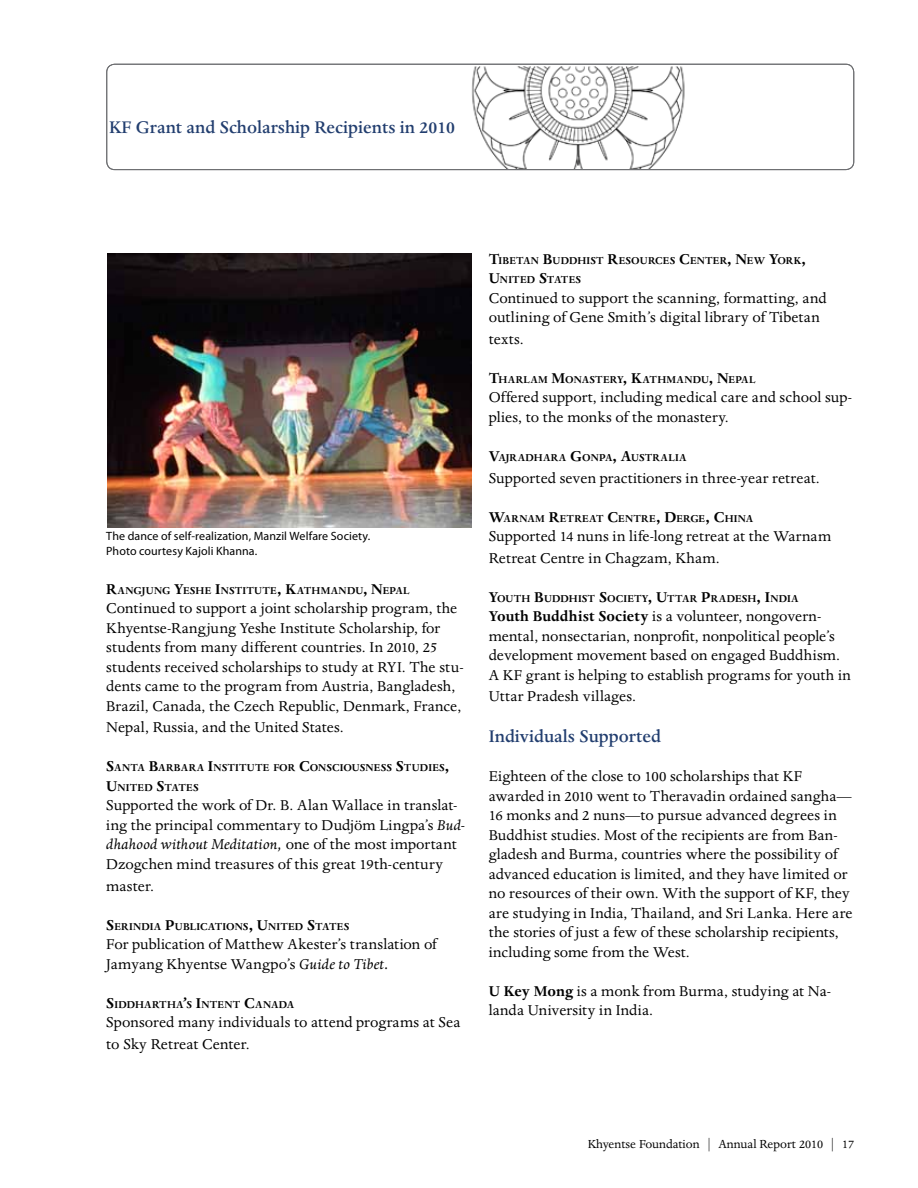
<style>
.page{position:relative;width:918px;height:1188px;background:#fff}
.page>*{position:absolute;margin:0;border:0;box-sizing:border-box;transform-origin:0 0}
.t1{font:500 19.5px "Dante";color:#223e6f}
.t2{font:16.5px/19.5px "Dante";letter-spacing:.005em;color:#000}
.t3{font:13.5px "Dante";color:#000}
.t4{font:12px/15px "Myriad Pro";letter-spacing:.01em;color:#000}
.t5{font:700 11.55px/19.5px "Dante";letter-spacing:.02em;color:#000}
.s1{font-size:16.5px}
.s2{font-style:italic}
.s3{font-weight:700}
</style>
<div class="page">
<div style="left:106px;top:64px;width:748px;height:106px;border:1px solid #6d6e71;border-radius:8px"></div>
<img style="left:107px;top:254px;width:365px;height:273px">
<img style="left:466px;top:66px;width:225px;height:103px">
<p class="t1" style="left:109px;top:116px;width:347px">KF Grant and Scholarship Recipients in 2010</p>
<p class="t4" style="left:106px;top:529px;width:266px">The dance of self-realization, Manzil Welfare Society.<br>Photo courtesy Kajoli Khanna.</p>
<p class="t5" style="left:106px;top:581px;width:305px"><span class="s1">R</span>ANGJUNG <span class="s1">Y</span>ESHE <span class="s1">I</span>NSTITUTE<span class="s1">, K</span>ATHMANDU<span class="s1">, N</span>EPAL</p>
<p class="t2" style="left:106px;top:599px;width:359px">Continued to support a joint scholarship program, the Khyentse-Rangjung Yeshe Institute Scholarship, for students from many different countries. In 2010, 25 students received scholarships to study at RYI. The stu&shy;dents came to the program from Austria, Bangladesh, Brazil, Canada, the Czech Republic, Denmark, France,</p>
<p class="t2" style="left:106px;top:718px;width:239px">Nepal, Russia, and the United States.</p>
<p class="t5" style="left:106px;top:758px;width:345px"><span class="s1">S</span>ANTA <span class="s1">B</span>ARBARA <span class="s1">I</span>NSTITUTE FOR <span class="s1">C</span>ONSCIOUSNESS <span class="s1">S</span>TUDIES<span class="s1">,<br>U</span>NITED <span class="s1">S</span>TATES</p>
<p class="t2" style="left:106px;top:796px;width:360px">Supported the work of Dr. B. Alan Wallace in translat&shy;ing the principal commentary to Dudjöm Lingpa’s <span class="s2">Bud&shy;dhahood without Meditation,</span> one of the most important Dzogchen mind treasures of this great 19th-century</p>
<p class="t2" style="left:106px;top:876px;width:49px">master.</p>
<p class="t5" style="left:106px;top:917px;width:245px"><span class="s1">S</span>ERINDIA <span class="s1">P</span>UBLICATIONS<span class="s1">, U</span>NITED <span class="s1">S</span>TATES</p>
<p class="t2" style="left:106px;top:935px;width:332px">For publication of Matthew Akester’s translation of<br>Jamyang Khyentse Wangpo’s <span class="s2">Guide to Tibet.</span></p>
<p class="t5" style="left:106px;top:995px;width:190px"><span class="s1">S</span>IDDHARTHA<span class="s1">’</span>S <span class="s1">I</span>NTENT <span class="s1">C</span>ANADA</p>
<p class="t2" style="left:106px;top:1012px;width:356px;line-height:21.6px">Sponsored many individuals to attend programs at Sea to Sky Retreat Center.</p>
<p class="t5" style="left:489px;top:251px;width:319px"><span class="s1">T</span>IBETAN <span class="s1">B</span>UDDHIST <span class="s1">R</span>ESOURCES <span class="s1">C</span>ENTER<span class="s1">, N</span>EW <span class="s1">Y</span>ORK<span class="s1">,<br>U</span>NITED <span class="s1">S</span>TATES</p>
<p class="t2" style="left:489px;top:289px;width:339px">Continued to support the scanning, formatting, and outlining of Gene Smith’s digital library of Tibetan</p>
<p class="t2" style="left:489px;top:330px;width:36px">texts.</p>
<p class="t5" style="left:489px;top:370px;width:268px"><span class="s1">T</span>HARLAM <span class="s1">M</span>ONASTERY<span class="s1">, K</span>ATHMANDU<span class="s1">, N</span>EPAL</p>
<p class="t2" style="left:489px;top:388px;width:365px">Offered support, including medical care and school sup&shy;plies, to the monks of the monastery.</p>
<p class="t5" style="left:489px;top:448px;width:199px"><span class="s1">V</span>AJRADHARA <span class="s1">G</span>ONPA<span class="s1">, A</span>USTRALIA</p>
<p class="t2" style="left:489px;top:468px;width:332px">Supported seven practitioners in three-year retreat.</p>
<p class="t5" style="left:489px;top:509px;width:266px"><span class="s1">W</span>ARNAM <span class="s1">R</span>ETREAT <span class="s1">C</span>ENTRE<span class="s1">, D</span>ERGE<span class="s1">, C</span>HINA</p>
<p class="t2" style="left:489px;top:526px;width:344px;line-height:21.6px">Supported 14 nuns in life-long retreat at the Warnam<br>Retreat Centre in Chagzam, Kham.</p>
<p class="t5" style="left:489px;top:589px;width:311px"><span class="s1">Y</span>OUTH <span class="s1">B</span>UDDHIST <span class="s1">S</span>OCIETY<span class="s1">, U</span>TTAR <span class="s1">P</span>RADESH<span class="s1">, I</span>NDIA</p>
<p class="t2" style="left:489px;top:607px;width:364px"><span class="s3">Youth Buddhist Society</span> is a volunteer, nongovern&shy;mental, nonsectarian, nonprofit, nonpolitical people’s development movement based on engaged Buddhism.<br>A KF grant is helping to establish programs for youth in</p>
<p class="t2" style="left:489px;top:687px;width:149px">Uttar Pradesh villages.</p>
<p class="t1" style="left:489px;top:726px;width:174px">Individuals Supported</p>
<p class="t2" style="left:489px;top:767px;width:365px">Eighteen of the close to 100 scholarships that KF awarded in 2010 went to Theravadin ordained sangha— 16 monks and 2 nuns—to pursue advanced degrees in Buddhist studies. Most of the recipients are from Ban&shy;gladesh and Burma, countries where the possibility of advanced education is limited, and they have limited or no resources of their own. With the support of KF, they are studying in India, Thailand, and Sri Lanka. Here are the stories of just a few of these scholarship recipients, including some from the West.</p>
<p class="t2" style="left:489px;top:982px;width:344px"><span class="s3">U Key Mong</span> is a monk from Burma, studying at Na&shy;landa University in India.</p>
<p class="t3" style="left:588px;top:1137px;width:268px">Khyentse Foundation | Annual Report 2010 | 17</p>
</div>
